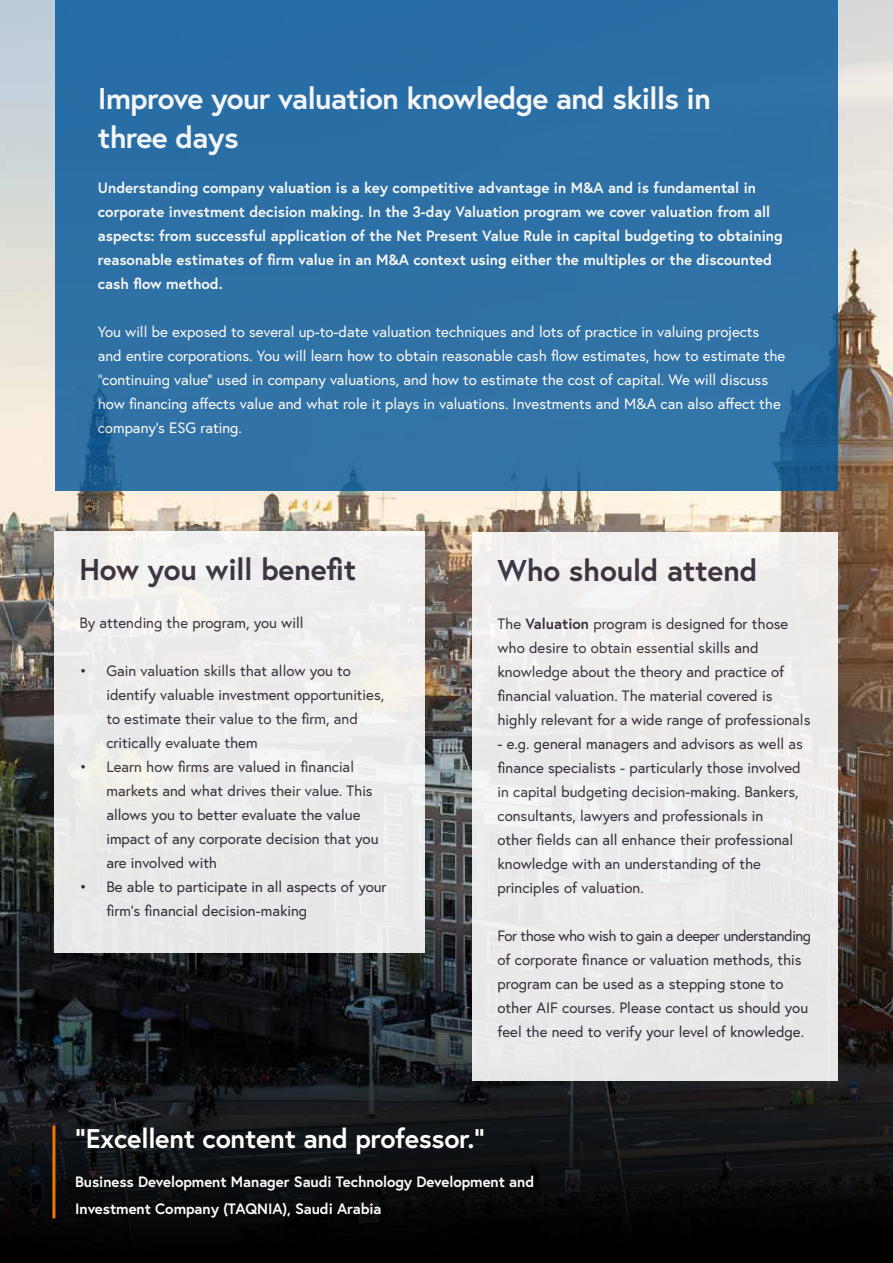
<style>
.page{position:relative;width:893px;height:1263px;background:#fff}
.page>*{position:absolute;margin:0;border:0;box-sizing:border-box;transform-origin:0 0}
.t1{font:700 30px/39px "Europa";letter-spacing:-.02em;color:#fff}
.t2{font:700 30px "Europa";letter-spacing:-.005em;color:#372e3d}
.t3{font:700 27px "Europa";letter-spacing:-.01em;color:#fff}
.t4{font:15px/24px "Europa";color:#372e3d}
.t5{font:700 15px/24px "Europa";color:#fff}
.t6{font:15px/24px "Europa";color:#fff}
.s1{font-weight:700}
</style>
<div class="page">
<img style="left:0;top:0;width:893px;height:880px">
<svg style="left:0;top:880px;width:893px;height:383px;background:#121315"></svg>
<div style="left:55px;top:0;width:783px;height:490px;background:#2d71a6"></div>
<div style="left:54px;top:531px;width:370px;height:421px;background:#ececeb"></div>
<div style="left:472px;top:532px;width:366px;height:548px;background:#ecebea"></div>
<hr style="left:52px;top:1125px;width:3px;height:93px;background:#ee7601">
<h1 class="t1" style="left:98px;top:78px;width:614px">Improve your valuation knowledge and skills in three days</h1>
<p class="t5" style="left:98px;top:175px;width:686px">Understanding company valuation is a key competitive advantage in M&amp;A and is fundamental in corporate investment decision making. In the 3-day Valuation program we cover valuation from all aspects: from successful application of the Net Present Value Rule in capital budgeting to obtaining reasonable estimates of firm value in an M&amp;A context using either the multiples or the discounted cash flow method.</p>
<p class="t6" style="left:98px;top:320px;width:689px">You will be exposed to several up-to-date valuation techniques and lots of practice in valuing projects and entire corporations. You will learn how to obtain reasonable cash flow estimates, how to estimate the “continuing value” used in company valuations, and how to estimate the cost of capital. We will discuss how financing affects value and what role it plays in valuations. Investments and M&amp;A can also affect the company’s ESG rating.</p>
<h1 class="t2" style="left:79px;top:549px;width:278px">How you will benefit</h1>
<p class="t4" style="left:79px;top:610px;width:226px">By attending the program, you will</p>
<p class="t4" style="left:106px;top:658px;width:279px;text-indent:-27px">• Gain valuation skills that allow you to identify valuable investment opportunities, to estimate their value to the firm, and critically evaluate them</p>
<p class="t4" style="left:106px;top:754px;width:274px;text-indent:-27px">• Learn how firms are valued in financial markets and what drives their value. This allows you to better evaluate the value impact of any corporate decision that you are involved with</p>
<p class="t4" style="left:106px;top:874px;width:282px;text-indent:-27px">• Be able to participate in all aspects of your firm’s financial decision-making</p>
<h1 class="t2" style="left:497px;top:550px;width:261px">Who should attend</h1>
<p class="t4" style="left:497px;top:611px;width:314px">The <span class="s1">Valuation</span> program is designed for those who desire to obtain essential skills and knowledge about the theory and practice of financial valuation. The material covered is highly relevant for a wide range of professionals</p>
<p class="t4" style="left:497px;top:731px;width:307px">- e.g. general managers and advisors as well as finance specialists - particularly those involved in capital budgeting decision-making. Bankers, consultants, lawyers and professionals in<br>other fields can all enhance their professional knowledge with an understanding of the principles of valuation.</p>
<p class="t4" style="left:497px;top:923px;width:315px">For those who wish to gain a deeper understanding of corporate finance or valuation methods, this program can be used as a stepping stone to other AIF courses. Please contact us should you feel the need to verify your level of knowledge.</p>
<h2 class="t3" style="left:75px;top:1120px;width:411px">“Excellent content and professor.”</h2>
<p class="t5" style="left:75px;top:1167px;width:460px;line-height:27px">Business Development Manager Saudi Technology Development and<br>Investment Company (TAQNIA), Saudi Arabia</p>
</div>
